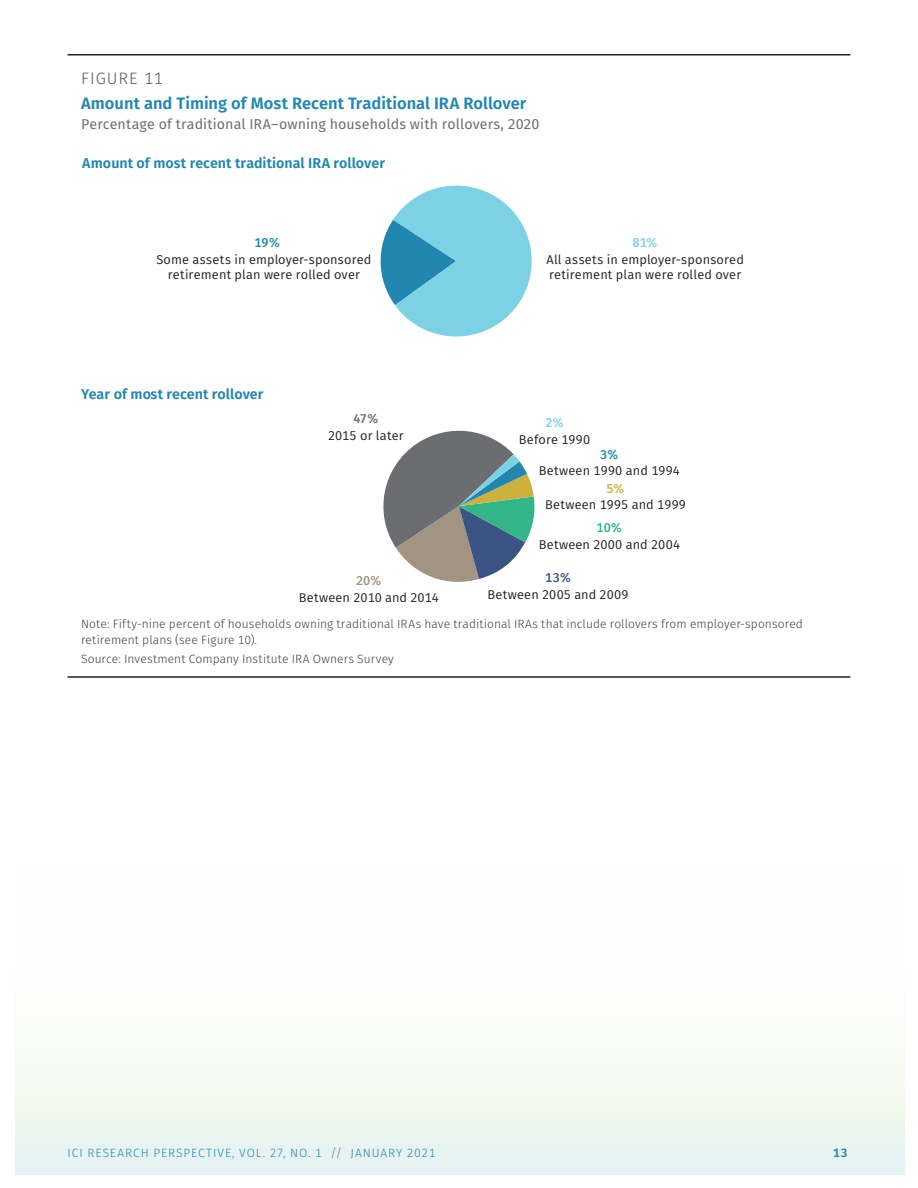
<style>
.page{position:relative;width:918px;height:1188px;background:#fff}
.page>*{position:absolute;margin:0;border:0;box-sizing:border-box;transform-origin:0 0}
.Figure_heading{font:600 16.5px "Fira Sans";color:#2287b1}
.Figure_number{font:300 16.5px "Fira Sans";letter-spacing:.055em;color:#57585a}
.t1{font:600 14.25px "Fira Sans";color:#2187b1}
.Figure_heading_secon{font:14.25px "Fira Sans";letter-spacing:.005em;color:#6d6f72}
.t2{font:12.75px/16.5px "Fira Sans";letter-spacing:.01em;color:#231f20;text-align:center}
.Figure_footnote{font:300 12px/16.2px "Fira Sans";letter-spacing:.005em;color:#3e3e3f}
.t3{font:300 12px "Fira Sans";letter-spacing:.075em;color:#2287b1}
.t4{font:600 12px "Fira Sans";color:#2287b1}
.s1{font-weight:500;color:#2187b1}
.s2{font-weight:500;color:#6c6d70}
.s3{font-weight:500;color:#7cd1e4}
.s4{font-weight:500;color:#ccb23c}
.s5{font-weight:500;color:#31b589}
.s6{font-weight:500;color:#a19481}
.s7{font-weight:500;color:#3c5483}
</style>
<div class="page">
<div style="left:15px;top:745px;width:889px;height:430px;background:linear-gradient(to bottom,#fff,#eef6f0)"></div>
<hr style="left:68px;top:54px;width:782px;height:2px;background:#231f20">
<hr style="left:68px;top:676px;width:782px;height:2px;background:#231f20">
<svg style="left:380px;top:185px;width:152px;height:152px"></svg>
<svg style="left:383px;top:430px;width:152px;height:152px"></svg>
<p class="Figure_number" style="left:81px;top:66px;width:83px">FIGURE 11</p>
<p class="Figure_heading" style="left:81px;top:90px;width:447px">Amount and Timing of Most Recent Traditional IRA Rollover</p>
<p class="Figure_heading_secon" style="left:81px;top:114px;width:460px">Percentage of traditional IRA–owning households with rollovers, 2020</p>
<p class="t1" style="left:82px;top:152px;width:304px">Amount of most recent traditional IRA rollover</p>
<p class="t2" style="left:156px;top:234px;width:217px"><span class="s1">19%<br></span>Some assets in employer-sponsored</p>
<p class="t2" style="left:168px;top:266px;width:194px">retirement plan were rolled over</p>
<p class="t1" style="left:81px;top:383px;width:184px">Year of most recent rollover</p>
<p class="t2" style="left:328px;top:410px;width:77px"><span class="s2">47%<br></span>2015 or later</p>
<p class="t2" style="left:547px;top:234px;width:199px"><span class="s3">81%<br></span>All assets in employer-sponsored</p>
<p class="t2" style="left:549px;top:266px;width:194px">retirement plan were rolled over</p>
<p class="t2" style="left:519px;top:414px;width:73px"><span class="s3">2%<br></span>Before 1990</p>
<p class="t2" style="left:539px;top:446px;width:143px"><span class="s1">3%<br></span>Between 1990 and 1994</p>
<p class="t2" style="left:545px;top:480px;width:142px"><span class="s4">5%<br></span>Between 1995 and 1999</p>
<p class="t2" style="left:539px;top:519px;width:143px"><span class="s5">10%<br></span>Between 2000 and 2004</p>
<p class="t2" style="left:299px;top:572px;width:142px"><span class="s6">20%<br></span>Between 2010 and 2014</p>
<p class="t2" style="left:488px;top:569px;width:143px"><span class="s7">13%<br></span>Between 2005 and 2009</p>
<p class="Figure_footnote" style="left:81px;top:616px;width:723px">Note: Fifty-nine percent of households owning traditional IRAs have traditional IRAs that include rollovers from employer-sponsored retirement plans (see Figure 10).</p>
<p class="Figure_footnote" style="left:81px;top:651px;width:314px">Source: Investment Company Institute IRA Owners Survey</p>
<p class="t3" style="left:68px;top:1144px;width:369px">ICI RESEARCH PERSPECTIVE, VOL. 27, NO. 1 // JANUARY 2021</p>
<p class="t4" style="left:833px;top:1142px;width:16px">13</p>
</div>
